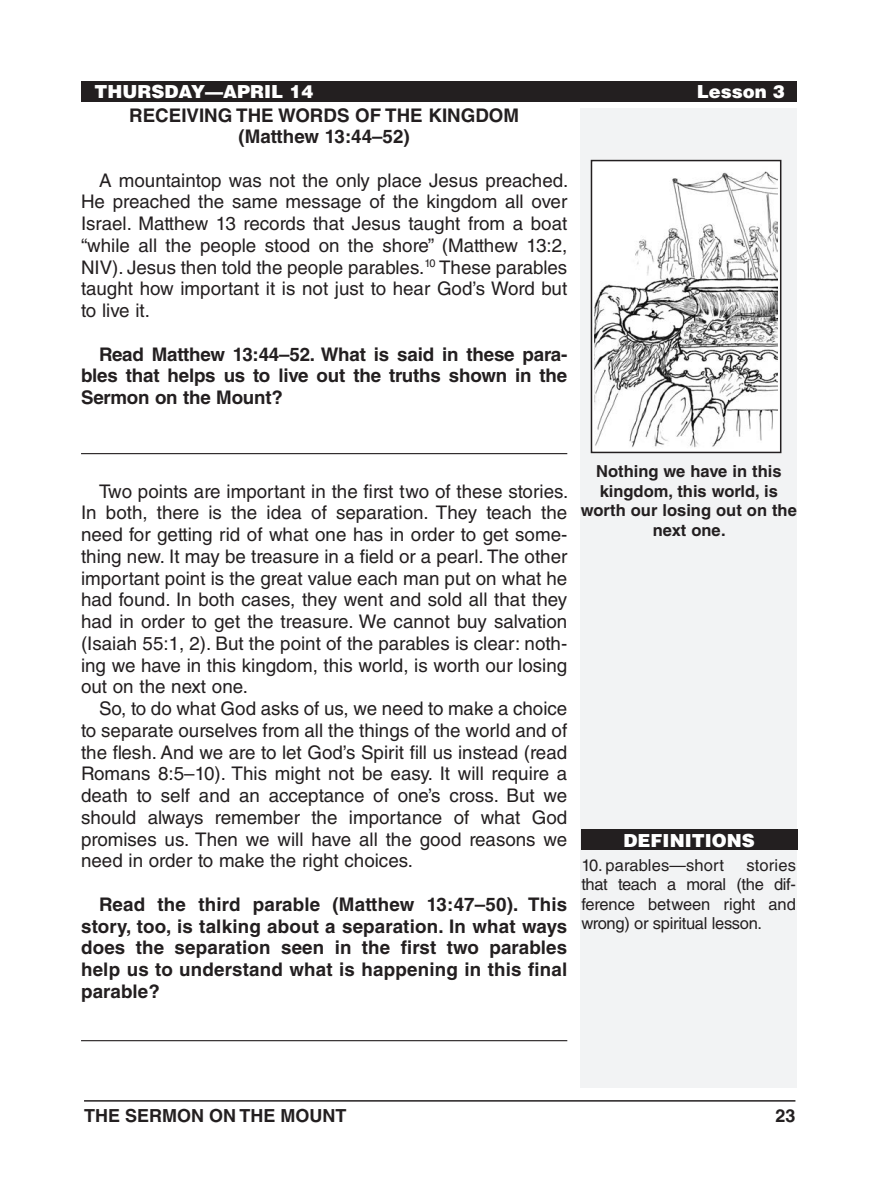
<style>
.page{position:relative;width:878px;height:1202px;background:#fff}
.page>*{position:absolute;margin:0;border:0;box-sizing:border-box;transform-origin:0 0}
.Body_Text_SpaceBefor{font:18.75px/21.8px "Helvetica LT Std";color:#231f20;text-align:justify}
.Body_Text{font:18.75px/21.8px "Helvetica LT Std";color:#231f20;text-align:justify}
.Body_Text_Bold_Space{font:700 18.75px/21.8px "Helvetica LT Std";letter-spacing:-.01em;color:#231f20;text-align:justify}
.Subheadings{font:700 18.75px/21.8px "Helvetica LT Std";color:#231f20;text-align:center}
.Running_Head_-_Left{font:900 18px "Helvetica LT Std";color:#fff}
.t1{font:700 18px "Helvetica LT Std";color:#231f20}
.Definitions_Heading{font:900 18px "Helvetica LT Std";color:#fff}
.Definitions_Text{font:16.5px/19.5px "Helvetica LT Std";letter-spacing:-.01em;color:#231f20;text-align:justify}
.Image_Captions{font:700 16.5px/19.5px "Helvetica LT Std";color:#231f20;text-align:center}
.Definitions_Text-2{font:16.5px "Helvetica LT Std";letter-spacing:.01em;color:#231f20}
</style>
<div class="page">
<hr style="left:84px;top:1100px;width:711px;height:1px;background:#231f20">
<div style="left:580px;top:108px;width:216px;height:979px;background:#f2f3f4"></div>
<div style="left:81px;top:81px;width:715px;height:20px;background:#231f20"></div>
<hr style="left:81px;top:453px;width:486px;height:1px;background:#231f20">
<hr style="left:81px;top:1040px;width:486px;height:1px;background:#231f20">
<div style="left:591px;top:160px;width:189px;height:292px;background:#fff"></div>
<img style="left:594px;top:171px;width:183px;height:277px">
<div style="left:590px;top:160px;width:191px;height:293px;border:2px solid #231f20"></div>
<div style="left:580px;top:829px;width:217px;height:20px;background:#231f20"></div>
<p class="Running_Head_-_Left" style="left:95px;top:79px;width:220px">THURSDAY—APRIL 14</p>
<p class="Running_Head_-_Left" style="left:696px;top:79px;width:90px">Lesson 3</p>
<p class="Subheadings" style="left:129px;top:104px;width:391px">RECEIVING THE WORDS OF THE KINGDOM (Matthew 13:44–52)</p>
<p class="Body_Text_SpaceBefor" style="left:81px;top:169px;width:489px;text-indent:18px">A mountaintop was not the only place Jesus preached.<br>He preached the same message of the kingdom all over Israel. Matthew 13 records that Jesus taught from a boat “while all the people stood on the shore” (Matthew 13:2, NIV). Jesus then told the people parables.<sup>10</sup> These parables taught how important it is not just to hear God’s Word but to live it.</p>
<p class="Body_Text_Bold_Space" style="left:81px;top:343px;width:488px;text-indent:18px">Read Matthew 13:44–52. What is said in these para&shy;bles that helps us to live out the truths shown in the Sermon on the Mount?</p>
<p class="Body_Text_SpaceBefor" style="left:81px;top:480px;width:489px;text-indent:18px">Two points are important in the first two of these stories.<br>In both, there is the idea of separation. They teach the need for getting rid of what one has in order to get some&shy;thing new. It may be treasure in a field or a pearl. The other important point is the great value each man put on what he had found. In both cases, they went and sold all that they had in order to get the treasure. We cannot buy salvation (Isaiah 55:1, 2). But the point of the parables is clear: noth&shy;ing we have in this kingdom, this world, is worth our losing out on the next one.</p>
<p class="Body_Text" style="left:81px;top:697px;width:488px;text-indent:18px">So, to do what God asks of us, we need to make a choice to separate ourselves from all the things of the world and of the flesh. And we are to let God’s Spirit fill us instead (read Romans 8:5–10). This might not be easy. It will require a death to self and an acceptance of one’s cross. But we should always remember the importance of what God promises us. Then we will have all the good reasons we need in order to make the right choices.</p>
<p class="Body_Text_Bold_Space" style="left:81px;top:893px;width:488px;text-indent:18px">Read the third parable (Matthew 13:47–50). This story, too, is talking about a separation. In what ways does the separation seen in the first two parables help us to understand what is happening in this final parable?</p>
<p class="Image_Captions" style="left:581px;top:461px;width:217px">Nothing we have in this kingdom, this world, is worth our losing out on the next one.</p>
<p class="Definitions_Heading" style="left:623px;top:828px;width:132px">DEFINITIONS</p>
<p class="Definitions_Text-2" style="left:581px;top:855px;width:144px">10. parables—short</p>
<p class="Definitions_Text" style="left:581px;top:855px;width:216px;text-indent:165px">stories that teach a moral (the dif&shy;ference between right and wrong) or spiritual lesson.</p>
<p class="t1" style="left:84px;top:1104px;width:264px">THE SERMON ON THE MOUNT</p>
<p class="t1" style="left:775px;top:1104px;width:22px">23</p>
</div>
